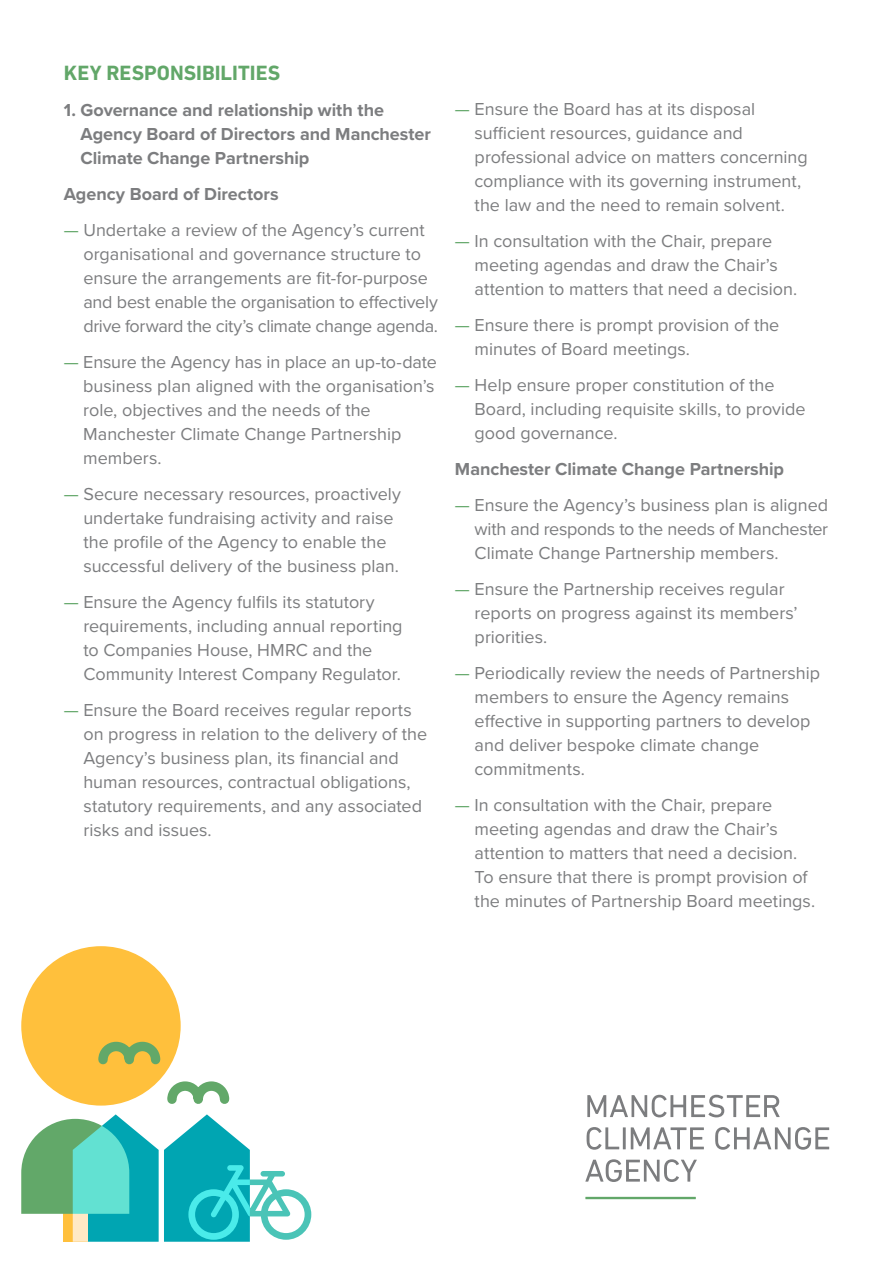
<style>
.page{position:relative;width:893px;height:1263px;background:#fff}
.page>*{position:absolute;margin:0;border:0;box-sizing:border-box;transform-origin:0 0}
.t1{font:700 21px "DIN Next LT Pro";color:#62a769}
.t2{font:18px/24px "Proxima Nova";color:#7c7d7f}
.t3{font:700 18px/24px "Proxima Nova";letter-spacing:-.005em;color:#7c7d7f}
.s1{color:#62a769}
</style>
<div class="page">
<div style="left:21px;top:946px;width:160px;height:159px;background:#ffc03c;border-radius:50%"></div>
<svg style="left:98px;top:1041px;width:63px;height:24px"></svg>
<svg style="left:21px;top:1077px;width:290px;height:165px"></svg>
<hr style="left:585px;top:1197px;width:111px;height:2px;background:#62a769">
<svg style="left:587px;top:1095px;width:193px;height:22px"></svg>
<svg style="left:587px;top:1127px;width:32px;height:23px"></svg>
<hr style="left:623px;top:1127px;width:3px;height:22px;background:#7c7d7f">
<svg style="left:631px;top:1127px;width:73px;height:22px"></svg>
<svg style="left:715px;top:1127px;width:114px;height:23px"></svg>
<svg style="left:585px;top:1159px;width:112px;height:23px"></svg>
<p class="t1" style="left:64px;top:60px;width:218px">KEY RESPONSIBILITIES</p>
<p class="t3" style="left:81px;top:97px;width:352px;text-indent:-17px">1. Governance and relationship with the<br>Agency Board of Directors and Manchester<br>Climate Change Partnership</p>
<p class="t3" style="left:64px;top:181px;width:216px">Agency Board of Directors</p>
<p class="t2" style="left:83px;top:217px;width:356px;text-indent:-20px"><span class="s1">—</span> Undertake a review of the Agency’s current organisational and governance structure to ensure the arrangements are fit-for-purpose and best enable the organisation to effectively drive forward the city’s climate change agenda.</p>
<p class="t2" style="left:83px;top:349px;width:355px;text-indent:-20px"><span class="s1">—</span> Ensure the Agency has in place an up-to-date business plan aligned with the organisation’s role, objectives and the needs of the Manchester Climate Change Partnership members.</p>
<p class="t2" style="left:83px;top:481px;width:319px;text-indent:-20px"><span class="s1">—</span> Secure necessary resources, proactively undertake fundraising activity and raise the profile of the Agency to enable the successful delivery of the business plan.</p>
<p class="t2" style="left:83px;top:589px;width:321px;text-indent:-20px"><span class="s1">—</span> Ensure the Agency fulfils its statutory requirements, including annual reporting to Companies House, HMRC and the Community Interest Company Regulator.</p>
<p class="t2" style="left:83px;top:697px;width:345px;text-indent:-20px"><span class="s1">—</span> Ensure the Board receives regular reports on progress in relation to the delivery of the Agency’s business plan, its financial and human resources, contractual obligations, statutory requirements, and any associated risks and issues.</p>
<p class="t2" style="left:475px;top:97px;width:335px;text-indent:-20px"><span class="s1">—</span> Ensure the Board has at its disposal sufficient resources, guidance and professional advice on matters concerning compliance with its governing instrument, the law and the need to remain solvent.</p>
<p class="t2" style="left:475px;top:229px;width:324px;text-indent:-20px"><span class="s1">—</span> In consultation with the Chair, prepare meeting agendas and draw the Chair’s attention to matters that need a decision.</p>
<p class="t2" style="left:475px;top:313px;width:306px;text-indent:-20px"><span class="s1">—</span> Ensure there is prompt provision of the minutes of Board meetings.</p>
<p class="t2" style="left:475px;top:373px;width:332px;text-indent:-20px"><span class="s1">—</span> Help ensure proper constitution of the<br>Board, including requisite skills, to provide good governance.</p>
<p class="t3" style="left:455px;top:457px;width:331px">Manchester Climate Change Partnership</p>
<p class="t2" style="left:475px;top:493px;width:355px;text-align:justify;text-indent:-20px"><span class="s1">—</span> Ensure the Agency’s business plan is aligned with and responds to the needs of Manchester Climate Change Partnership members.</p>
<p class="t2" style="left:475px;top:577px;width:324px;text-indent:-20px"><span class="s1">—</span> Ensure the Partnership receives regular reports on progress against its members’ priorities.</p>
<p class="t2" style="left:475px;top:661px;width:347px;text-indent:-20px"><span class="s1">—</span> Periodically review the needs of Partnership members to ensure the Agency remains effective in supporting partners to develop and deliver bespoke climate change commitments.</p>
<p class="t2" style="left:475px;top:793px;width:342px;text-indent:-20px"><span class="s1">—</span> In consultation with the Chair, prepare meeting agendas and draw the Chair’s attention to matters that need a decision.<br>To ensure that there is prompt provision of the minutes of Partnership Board meetings.</p>
</div>
